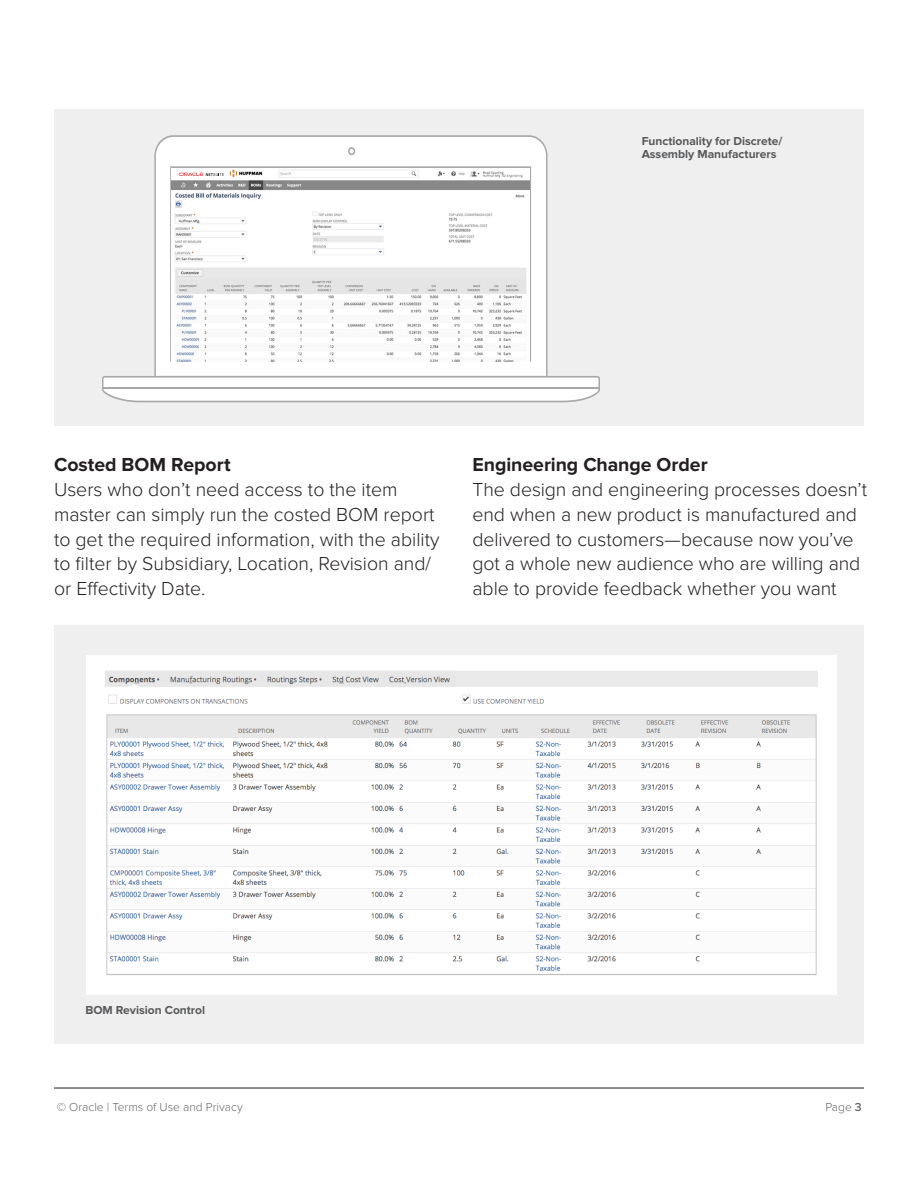
<style>
.page{position:relative;width:918px;height:1188px;background:#fff}
.page>*{position:absolute;margin:0;border:0;box-sizing:border-box;transform-origin:0 0}
.H2_Main_Body_Header{font:300 19.5px/24.8px "Proxima Nova";letter-spacing:-.005em;color:#231f20}
.Body_Bullet_text_201{font:300 19.5px/24.8px "Proxima Nova";color:#231f20}
.H2_Main_Body_Header-2{font:700 19.5px "Proxima Nova";letter-spacing:-.005em;color:#231f20}
.description{font:700 12px/13px "Proxima Nova";color:#57585a}
.t1{font:300 12px "Proxima Nova";color:#666}
.s1{font-weight:600}
</style>
<div class="page">
<hr style="left:54px;top:1087px;width:810px;height:2px;background:#666">
<div style="left:54px;top:109px;width:810px;height:316px;background:#efefef"></div>
<div style="left:54px;top:626px;width:810px;height:418px;background:#efefef"></div>
<div style="left:86px;top:655px;width:751px;height:339px;background:#fff"></div>
<img style="left:106px;top:671px;width:712px;height:304px">
<svg style="left:154px;top:135px;width:394px;height:241px;fill:#fff"></svg>
<svg style="left:348px;top:147px;width:7px;height:8px"></svg>
<svg style="left:102px;top:376px;width:498px;height:26px"></svg>
<hr style="left:102px;top:387px;width:497px;height:2px;background:#a8a8a8">
<svg style="left:170px;top:166px;width:361px;height:196px"></svg>
<img style="left:172px;top:168px;width:358px;height:193px">
<div style="left:172px;top:169px;width:44px;height:10px;background:#fff"></div>
<svg style="left:179px;top:173px;width:45px;height:3px"></svg>
<p class="description" style="left:642px;top:135px;width:142px">Functionality for Discrete/<br>Assembly Manufacturers</p>
<p class="H2_Main_Body_Header-2" style="left:54px;top:454px;width:178px">Costed BOM Report</p>
<p class="Body_Bullet_text_201" style="left:54px;top:478px;width:387px">Users who don’t need access to the item master can simply run the costed BOM report to get the required information, with the ability to filter by Subsidiary, Location, Revision and/ or Effectivity Date.</p>
<p class="H2_Main_Body_Header-2" style="left:472px;top:454px;width:237px">Engineering Change Order</p>
<p class="H2_Main_Body_Header" style="left:472px;top:478px;width:396px">The design and engineering processes doesn’t end when a new product is manufactured and delivered to customers—because now you’ve got a whole new audience who are willing and able to provide feedback whether you want</p>
<p class="description" style="left:86px;top:1004px;width:121px">BOM Revision Control</p>
<p class="t1" style="left:57px;top:1100px;width:188px">© Oracle | Terms of Use and Privacy</p>
<p class="t1" style="left:825px;top:1100px;width:38px">Page <span class="s1">3</span></p>
</div>
